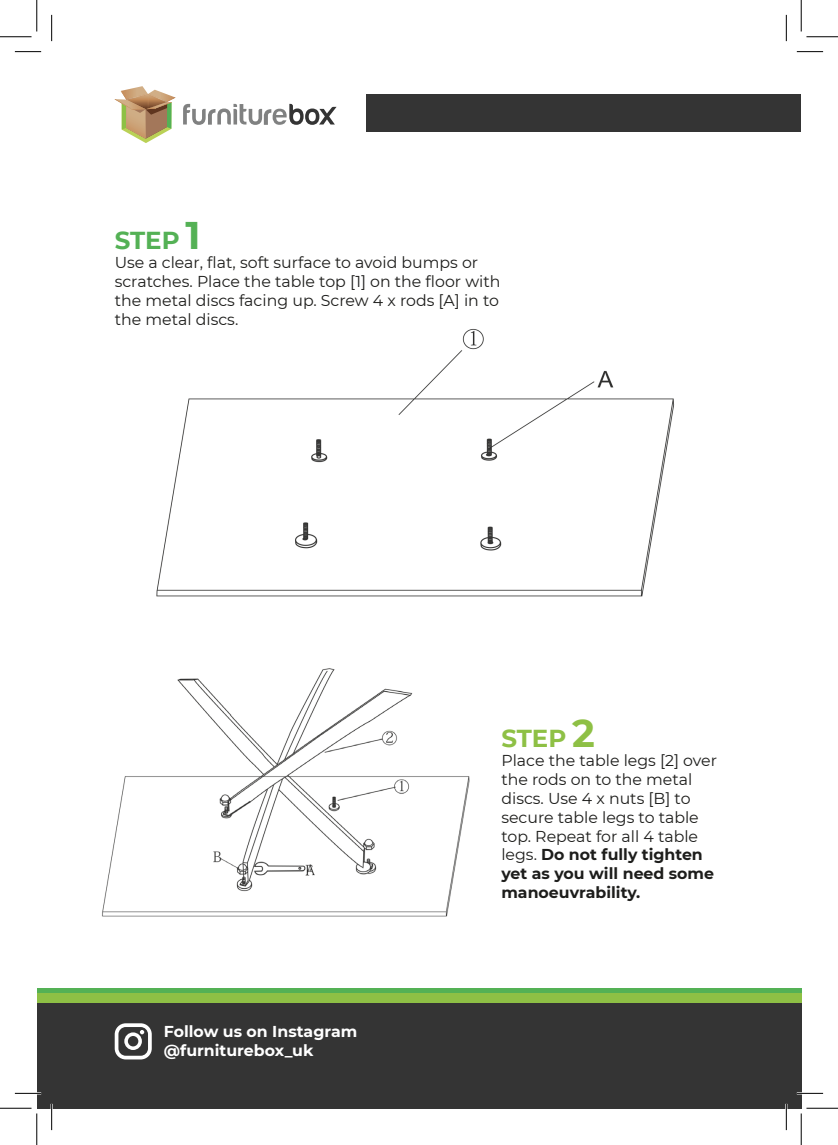
<style>
.page{position:relative;width:838px;height:1145px;background:#fff}
.page>*{position:absolute;margin:0;border:0;box-sizing:border-box;transform-origin:0 0}
.t1{font:700 24.5px "Montserrat";color:#54b155}
.t2{font:700 24.5px "Montserrat";color:#8ec045}
.t3{font:15.75px/18.9px "Montserrat";color:#1d1d1b}
.t4{font:700 15.75px "Montserrat";color:#fff}
.s1{font-size:38.5px}
.s2{font-weight:700}
</style>
<div class="page">
<div style="left:37px;top:988px;width:764px;height:105px;background:#54b155"></div>
<div style="left:37px;top:993px;width:764px;height:105px;background:#8ec045"></div>
<div style="left:37px;top:1003px;width:764px;height:105px;background:#343434"></div>
<svg style="left:115px;top:1023px;width:37px;height:36px"></svg>
<img style="left:156px;top:329px;width:519px;height:268px">
<svg style="left:115px;top:86px;width:60px;height:57px"></svg>
<svg style="left:183px;top:104px;width:153px;height:21px"></svg>
<div style="left:366px;top:94px;width:435px;height:38px;background:#343434"></div>
<img style="left:102px;top:668px;width:368px;height:249px">
<hr style="left:15px;top:1092px;width:26px;height:2px;background:#fff">
<hr style="left:796px;top:1092px;width:27px;height:2px;background:#fff">
<hr style="left:51px;top:1104px;width:2px;height:26px;background:#fff">
<hr style="left:785px;top:1104px;width:2px;height:26px;background:#fff">
<svg style="left:15px;top:51px;width:26px;height:1px"></svg>
<svg style="left:796px;top:51px;width:27px;height:1px"></svg>
<svg style="left:15px;top:1093px;width:26px;height:1px"></svg>
<svg style="left:796px;top:1093px;width:27px;height:1px"></svg>
<svg style="left:51px;top:15px;width:1px;height:26px"></svg>
<svg style="left:51px;top:1104px;width:1px;height:26px"></svg>
<svg style="left:786px;top:15px;width:1px;height:26px"></svg>
<svg style="left:786px;top:1104px;width:1px;height:26px"></svg>
<hr style="left:0;top:36px;width:32px;height:1px;background:#000">
<hr style="left:806px;top:36px;width:31px;height:1px;background:#000">
<hr style="left:0;top:1108px;width:32px;height:1px;background:#000">
<hr style="left:806px;top:1108px;width:31px;height:1px;background:#000">
<hr style="left:36px;top:0;width:1px;height:31px;background:#000">
<hr style="left:36px;top:1113px;width:1px;height:32px;background:#000">
<hr style="left:800px;top:0;width:1px;height:31px;background:#000">
<hr style="left:800px;top:1113px;width:1px;height:32px;background:#000">
<p class="t1" style="left:115px;top:223px;width:87px">STEP <span class="s1">1</span></p>
<p class="t3" style="left:115px;top:253px;width:387px">Use a clear, flat, soft surface to avoid bumps or scratches. Place the table top [1] on the floor with the metal discs facing up. Screw 4 x rods [A] in to the metal discs.</p>
<p class="t4" style="left:164px;top:1020px;width:195px">Follow us on Instagram</p>
<p class="t4" style="left:164px;top:1039px;width:151px">@furniturebox_uk</p>
<p class="t2" style="left:501px;top:721px;width:95px">STEP <span class="s1">2</span></p>
<p class="t3" style="left:501px;top:750px;width:217px">Place the table legs [2] over the rods on to the metal discs. Use 4 x nuts [B] to secure table legs to table top. Repeat for all 4 table legs. <span class="s2">Do not fully tighten yet as you will need some manoeuvrability.</span></p>
</div>
